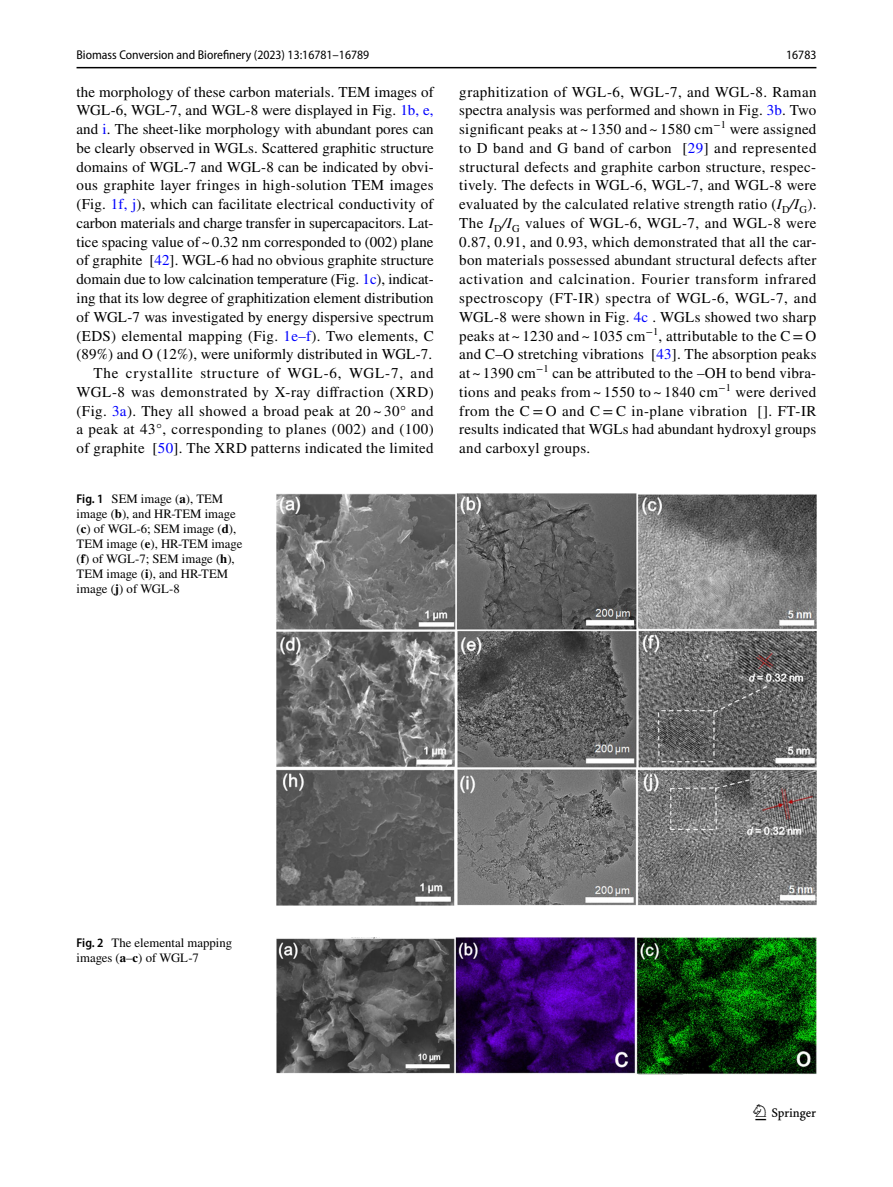
<style>
.page{position:relative;width:893px;height:1187px;background:#fff}
.page>*{position:absolute;margin:0;border:0;box-sizing:border-box;transform-origin:0 0}
.t1{font:22.5px "Springnew Regular 3";color:#000}
.t2{font:15px/18.8px "STIX";letter-spacing:.005em;color:#000;text-align:right}
.t3{font:12.75px/15px "STIX";color:#000}
.t4{font:semi-condensed 12.75px "Myriad Pro";color:#000}
.s1{color:#00f}
.s2{font-style:italic}
.s3{font-family:"Myriad Pro";font-weight:600;font-stretch:semi-condensed}
.s4{font-weight:700}
</style>
<div class="page">
<hr style="left:77px;top:67px;width:739px;height:1px;background:#000">
<img style="left:276px;top:493px;width:540px;height:412px">
<img style="left:276px;top:937px;width:540px;height:136px">
<p class="t4" style="left:77px;top:48px;width:294px">Biomass Conversion and Biorefinery (2023) 13:16781–16789</p>
<p class="t4" style="left:786px;top:48px;width:32px">16783</p>
<p class="t2" style="left:77px;top:83px;width:359px">the morphology of these carbon materials. TEM images of WGL-6, WGL-7, and WGL-8 were displayed in Fig. <span class="s1">1b, e, </span>and <span class="s1">i</span>. The sheet-like morphology with abundant pores can be clearly observed in WGLs. Scattered graphitic structure domains of WGL-7 and WGL-8 can be indicated by obvi&shy;ous graphite layer fringes in high-solution TEM images (Fig. <span class="s1">1f, j</span>), which can facilitate electrical conductivity of carbon materials and charge transfer in supercapacitors. Lat&shy;tice spacing value of ~0.32 nm corresponded to (002) plane of graphite [<span class="s1">42</span>]. WGL-6 had no obvious graphite structure domain due to low calcination temperature (Fig. <span class="s1">1c</span>), indicat&shy;ing that its low degree of graphitization element distribution of WGL-7 was investigated by energy dispersive spectrum (EDS) elemental mapping (Fig. <span class="s1">1e–f</span>). Two elements, C (89%) and O (12%), were uniformly distributed in WGL-7.<br>The crystallite structure of WGL-6, WGL-7, and WGL-8 was demonstrated by X-ray diffraction (XRD) (Fig. <span class="s1">3a</span>). They all showed a broad peak at 20 ~ 30° and a peak at 43°, corresponding to planes (002) and (100) of graphite [<span class="s1">50</span>]. The XRD patterns indicated the limited</p>
<p class="t2" style="left:459px;top:83px;width:359px;text-align:justify">graphitization of WGL-6, WGL-7, and WGL-8. Raman spectra analysis was performed and shown in Fig. <span class="s1">3b</span>. Two significant peaks at ~ 1350 and ~ 1580 cm<sup>−1</sup> were assigned to D band and G band of carbon [<span class="s1">29</span>] and represented structural defects and graphite carbon structure, respec&shy;tively. The defects in WGL-6, WGL-7, and WGL-8 were evaluated by the calculated relative strength ratio (<span class="s2">I</span><sub>D</sub><span class="s2">/I</span><sub>G</sub>).<br>The <span class="s2">I</span><sub>D</sub><span class="s2">/I</span><sub>G</sub> values of WGL-6, WGL-7, and WGL-8 were 0.87, 0.91, and 0.93, which demonstrated that all the car&shy;bon materials possessed abundant structural defects after activation and calcination. Fourier transform infrared spectroscopy (FT-IR) spectra of WGL-6, WGL-7, and WGL-8 were shown in Fig. <span class="s1">4c</span> . WGLs showed two sharp peaks at ~ 1230 and ~ 1035 cm<sup>−1</sup>, attributable to the C= O and C–O stretching vibrations [<span class="s1">43</span>]. The absorption peaks at ~ 1390 cm<sup>−1</sup> can be attributed to the –OH to bend vibra&shy;tions and peaks from ~ 1550 to ~ 1840 cm<sup>−1</sup> were derived from the C = O and C = C in-plane vibration []. FT-IR results indicated that WGLs had abundant hydroxyl groups and carboxyl groups.</p>
<p class="t3" style="left:77px;top:492px;width:167px"><span class="s3">Fig. 1</span> SEM image (<span class="s4">a</span>), TEM image (<span class="s4">b</span>), and HR-TEM image (<span class="s4">c</span>) of WGL-6; SEM image (<span class="s4">d</span>),<br>TEM image (<span class="s4">e</span>), HR-TEM image (<span class="s4">f</span>) of WGL-7; SEM image (<span class="s4">h</span>),<br>TEM image (<span class="s4">i</span>), and HR-TEM image (<span class="s4">j</span>) of WGL-8</p>
<p class="t3" style="left:77px;top:935px;width:157px"><span class="s3">Fig. 2</span> The elemental mapping images (<span class="s4">a</span>–<span class="s4">c</span>) of WGL-7</p>
<h1 class="t1" style="left:755px;top:1104px;width:62px">1 3</h1>
</div>
